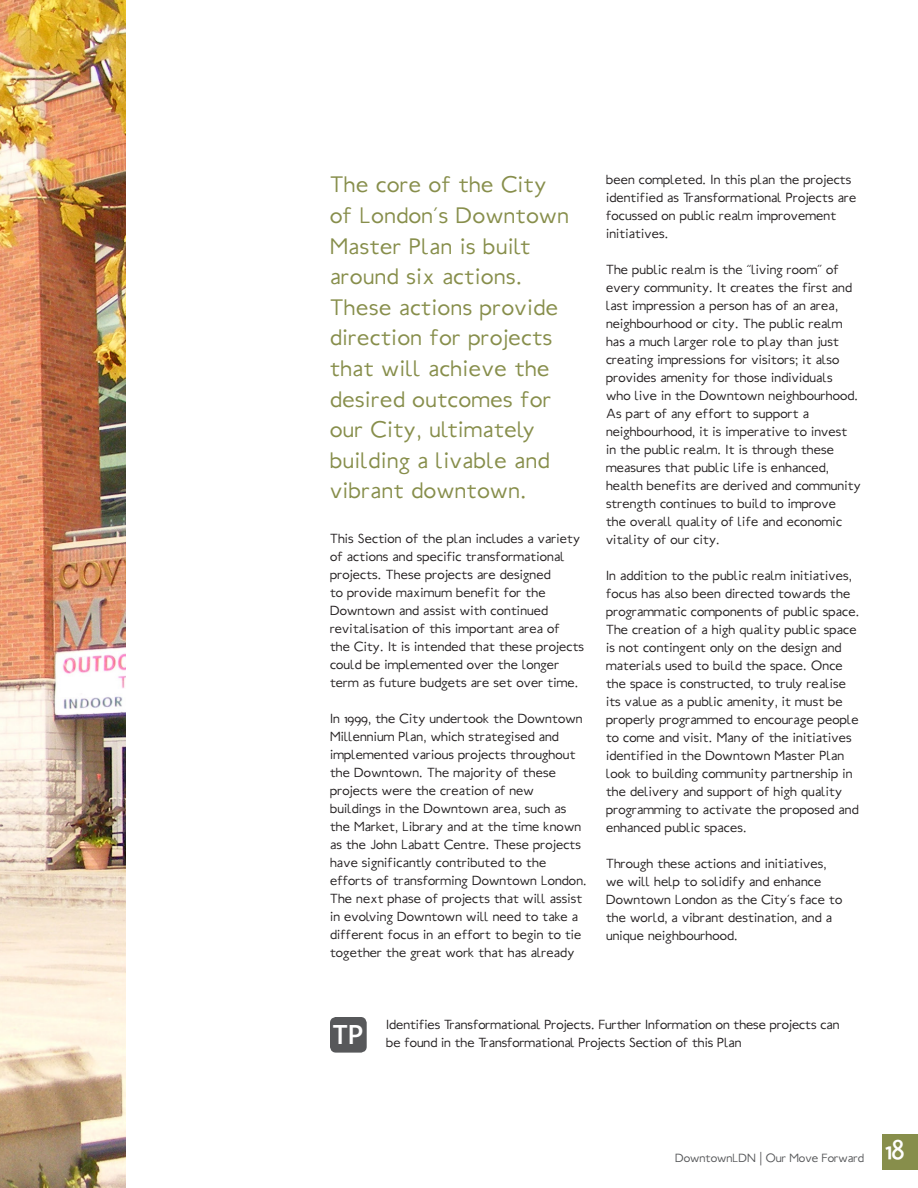
<style>
.page{position:relative;width:918px;height:1188px;background:#fff}
.page>*{position:absolute;margin:0;border:0;box-sizing:border-box;transform-origin:0 0}
.t1{font:30px "Ubahn";color:#fff}
.t2{font:27px "Webly Sleek UI Semibold";color:#fff}
.t3{font:300 25.5px/30.6px "Ubahn";letter-spacing:.025em;color:#878e4b}
.t4{font:300 15px/18px "Ubahn";letter-spacing:.01em;color:#231f20}
.t5{font:300 13.5px "Ubahn";color:#57585a}
</style>
<div class="page">
<div style="left:882px;top:1134px;width:36px;height:36px;background:#878e4b"></div>
<img style="left:0;top:0;width:126px;height:1188px">
<div style="left:330px;top:1017px;width:37px;height:36px;background:#57585a;border-radius:6px"></div>
<h3 class="t3" style="left:330px;top:171px;width:240px">The core of the City of London’s Downtown<br>Master Plan is built around six actions.<br>These actions provide direction for projects that will achieve the desired outcomes for our City, ultimately building a livable and vibrant downtown.</h3>
<p class="t4" style="left:330px;top:530px;width:256px">This Section of the plan includes a variety of actions and specific transformational projects. These projects are designed<br>to provide maximum benefit for the Downtown and assist with continued revitalisation of this important area of<br>the City. It is intended that these projects could be implemented over the longer term as future budgets are set over time.</p>
<p class="t4" style="left:330px;top:710px;width:259px">In 1999, the City undertook the Downtown Millennium Plan, which strategised and implemented various projects throughout the Downtown. The majority of these projects were the creation of new buildings in the Downtown area, such as the Market, Library and at the time known as the John Labatt Centre. These projects have significantly contributed to the efforts of transforming Downtown London.<br>The next phase of projects that will assist in evolving Downtown will need to take a different focus in an effort to begin to tie together the great work that has already</p>
<p class="t4" style="left:606px;top:171px;width:252px">been completed. In this plan the projects identified as Transformational Projects are focussed on public realm improvement initiatives.</p>
<p class="t4" style="left:606px;top:261px;width:256px">The public realm is the “living room” of every community. It creates the first and last impression a person has of an area, neighbourhood or city. The public realm has a much larger role to play than just creating impressions for visitors; it also provides amenity for those individuals who live in the Downtown neighbourhood.<br>As part of any effort to support a neighbourhood, it is imperative to invest in the public realm. It is through these measures that public life is enhanced, health benefits are derived and community strength continues to build to improve<br>the overall quality of life and economic vitality of our city.</p>
<p class="t4" style="left:606px;top:567px;width:255px">In addition to the public realm initiatives, focus has also been directed towards the programmatic components of public space.<br>The creation of a high quality public space is not contingent only on the design and materials used to build the space. Once the space is constructed, to truly realise its value as a public amenity, it must be properly programmed to encourage people to come and visit. Many of the initiatives identified in the Downtown Master Plan look to building community partnership in the delivery and support of high quality programming to activate the proposed and enhanced public spaces.</p>
<p class="t4" style="left:606px;top:855px;width:238px">Through these actions and initiatives, we will help to solidify and enhance Downtown London as the City’s face to the world, a vibrant destination, and a unique neighbourhood.</p>
<h2 class="t2" style="left:333px;top:1014px;width:32px">TP</h2>
<p class="t4" style="left:386px;top:1016px;width:455px">Identifies Transformational Projects. Further Information on these projects can be found in the Transformational Projects Section of this Plan</p>
<p class="t5" style="left:675px;top:1152px;width:190px">DowntownLDN | Our Move Forward</p>
<h1 class="t1" style="left:885px;top:1135px;width:21px">18</h1>
</div>
